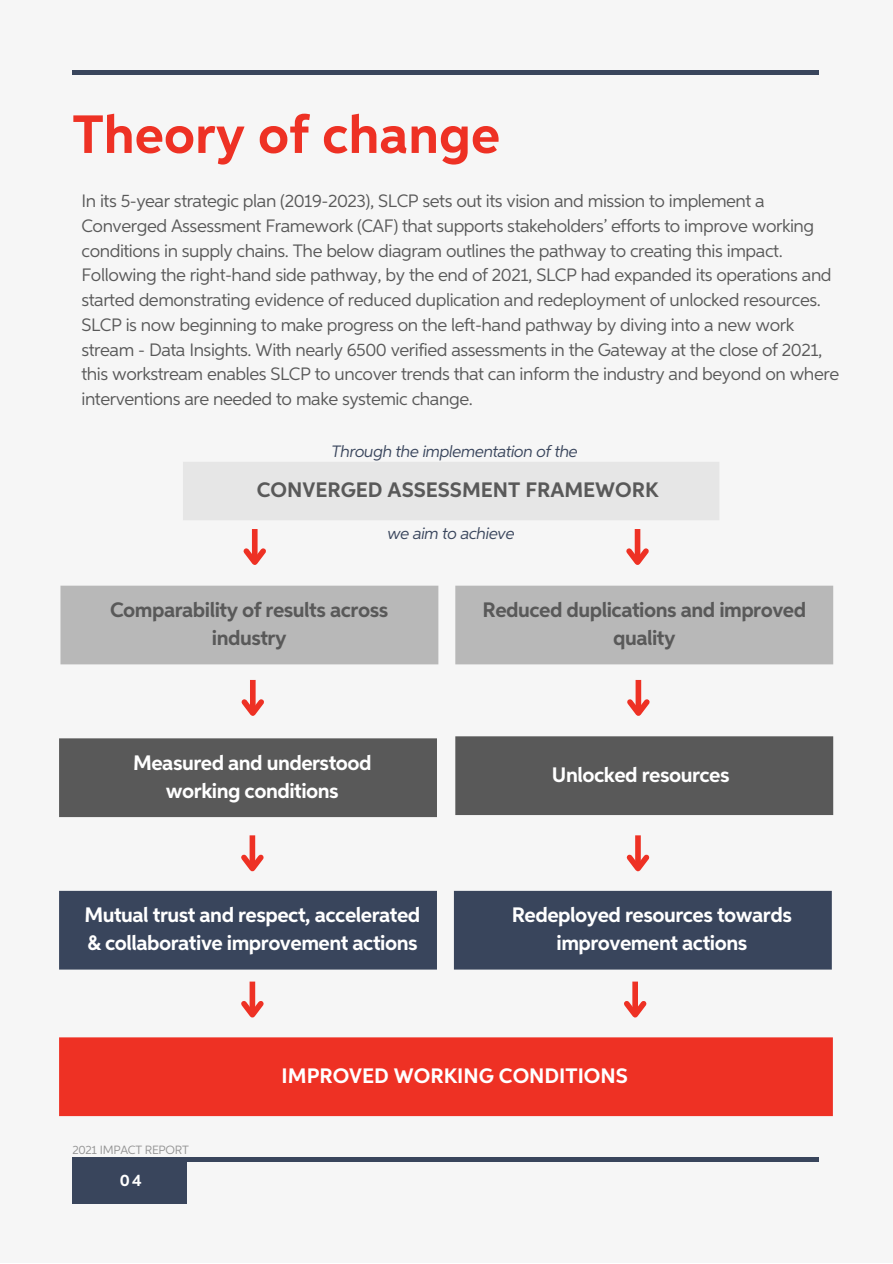
<style>
.page{position:relative;width:893px;height:1264px;background:#fff}
.page>*{position:absolute;margin:0;border:0;box-sizing:border-box;transform-origin:0 0}
.t1{font:700 54px "Aspira";color:#ee3124}
.t2{font:700 21px/28px "Aspira";letter-spacing:-.025em;color:#fff;text-align:center}
.t3{font:700 21px/28px "Aspira";letter-spacing:-.025em;color:#595959;text-align:center}
.t4{font:700 21px "Aspira";color:#595959}
.t5{font:700 21px "Aspira";color:#fff}
.t6{font:18px/24.8px "Aspira";letter-spacing:-.025em;color:#595959}
.t7{font:italic 16.5px "Aspira";letter-spacing:-.025em;color:#39455c}
.t8{font:700 16.5px "Aspira";color:#fff}
.t9{font:12px "Aspira";letter-spacing:-.02em;color:#929292}
</style>
<div class="page">
<div style="left:0;top:0;width:892px;height:1262px;background:#f6f6f6"></div>
<hr style="left:72px;top:71px;width:747px;height:3px;background:#39455c">
<div style="left:249px;top:835px;width:6px;height:33px;background:#ee3124"></div>
<svg style="left:241px;top:849px;width:23px;height:23px"></svg>
<div style="left:59px;top:1037px;width:773px;height:79px;background:#ee3124"></div>
<div style="left:59px;top:890px;width:378px;height:79px;background:#39455c"></div>
<div style="left:60px;top:585px;width:378px;height:79px;background:#b8b8b8"></div>
<div style="left:183px;top:462px;width:536px;height:58px;background:#e6e6e6"></div>
<div style="left:249px;top:981px;width:6px;height:33px;background:#ee3124"></div>
<svg style="left:241px;top:995px;width:23px;height:23px"></svg>
<div style="left:455px;top:585px;width:378px;height:79px;background:#b8b8b8"></div>
<div style="left:59px;top:738px;width:378px;height:79px;background:#595959"></div>
<div style="left:455px;top:736px;width:378px;height:79px;background:#595959"></div>
<div style="left:454px;top:890px;width:377px;height:79px;background:#39455c"></div>
<div style="left:72px;top:1157px;width:115px;height:46px;background:#39455c"></div>
<hr style="left:72px;top:1157px;width:747px;height:4px;background:#39455c">
<div style="left:635px;top:680px;width:6px;height:33px;background:#ee3124"></div>
<svg style="left:627px;top:694px;width:23px;height:22px"></svg>
<div style="left:250px;top:680px;width:5px;height:33px;background:#ee3124"></div>
<svg style="left:241px;top:694px;width:23px;height:22px"></svg>
<div style="left:635px;top:835px;width:5px;height:33px;background:#ee3124"></div>
<svg style="left:626px;top:849px;width:24px;height:23px"></svg>
<div style="left:632px;top:981px;width:6px;height:33px;background:#ee3124"></div>
<svg style="left:624px;top:995px;width:23px;height:23px"></svg>
<div style="left:252px;top:529px;width:5px;height:33px;background:#ee3124"></div>
<svg style="left:243px;top:543px;width:23px;height:22px"></svg>
<div style="left:634px;top:529px;width:6px;height:33px;background:#ee3124"></div>
<svg style="left:626px;top:543px;width:23px;height:22px"></svg>
<h1 class="t1" style="left:72px;top:111px;width:429px">Theory of change</h1>
<p class="t6" style="left:81px;top:190px;width:759px">In its 5-year strategic plan (2019-2023), SLCP sets out its vision and mission to implement a Converged Assessment Framework (CAF) that supports stakeholders’ efforts to improve working conditions in supply chains. The below diagram outlines the pathway to creating this impact.<br>Following the right-hand side pathway, by the end of 2021, SLCP had expanded its operations and started demonstrating evidence of reduced duplication and redeployment of unlocked resources.<br>SLCP is now beginning to make progress on the left-hand pathway by diving into a new work stream - Data Insights. With nearly 6500 verified assessments in the Gateway at the close of 2021, this workstream enables SLCP to uncover trends that can inform the industry and beyond on where interventions are needed to make systemic change.</p>
<p class="t7" style="left:331px;top:444px;width:248px">Through the implementation of the</p>
<p class="t4" style="left:257px;top:481px;width:403px">CONVERGED ASSESSMENT FRAMEWORK</p>
<p class="t7" style="left:387px;top:526px;width:129px">we aim to achieve</p>
<p class="t3" style="left:110px;top:597px;width:280px">Comparability of results across industry</p>
<p class="t2" style="left:133px;top:749px;width:240px">Measured and understood working conditions</p>
<p class="t3" style="left:482px;top:597px;width:325px">Reduced duplications and improved quality</p>
<p class="t2" style="left:552px;top:761px;width:179px">Unlocked resources</p>
<p class="t2" style="left:84px;top:902px;width:337px;text-align:left">Mutual trust and respect, accelerated &amp; collaborative improvement actions</p>
<p class="t2" style="left:512px;top:902px;width:281px">Redeployed resources towards improvement actions</p>
<p class="t9" style="left:72px;top:1144px;width:118px">2021 IMPACT REPORT</p>
<p class="t8" style="left:120px;top:1173px;width:23px">04</p>
<p class="t5" style="left:281px;top:1066px;width:348px">IMPROVED WORKING CONDITIONS</p>
</div>
